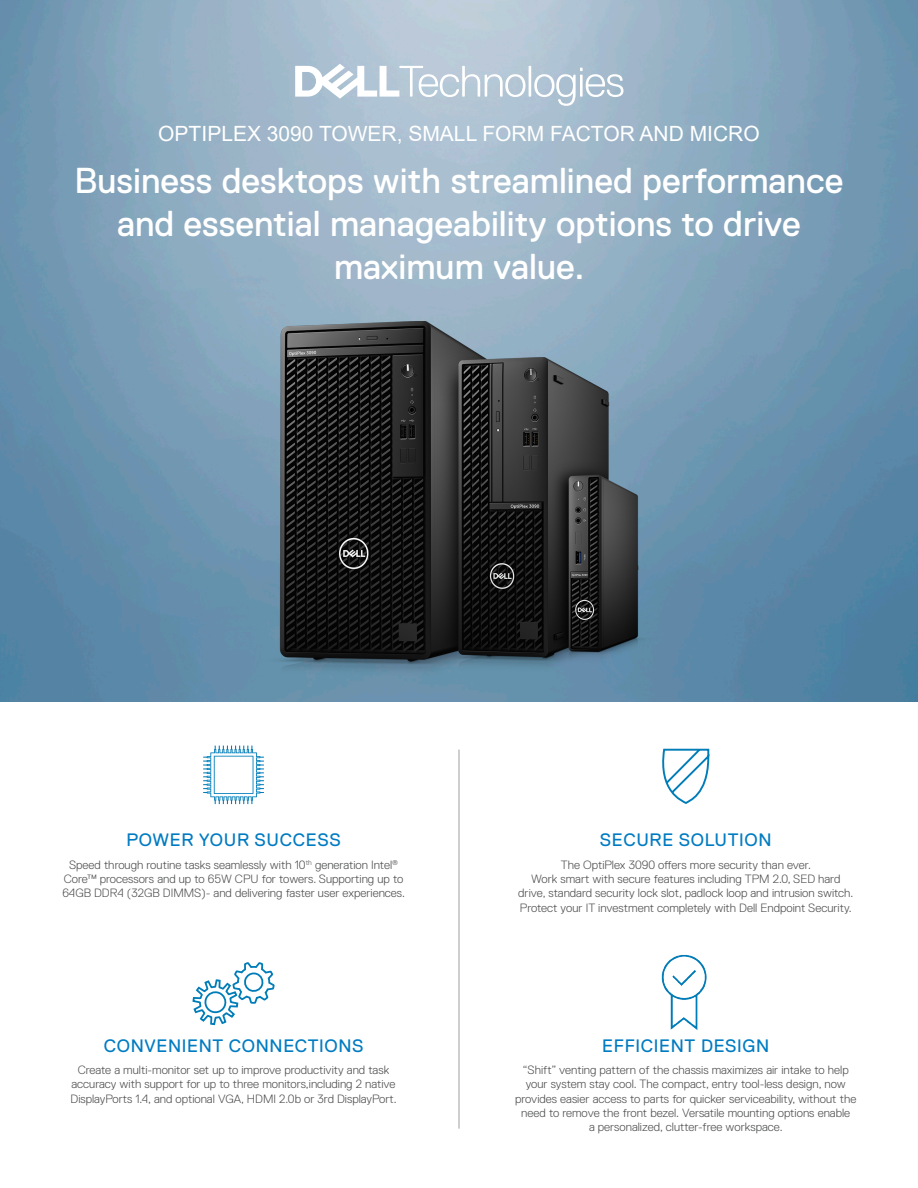
<style>
.page{position:relative;width:918px;height:1188px;background:#fff}
.page>*{position:absolute;margin:0;border:0;box-sizing:border-box;transform-origin:0 0}
.t1{font:36px/43.2px "Dell Replica";color:#fff;text-align:center}
.t2{font:21px "Arial";color:#fff}
.t3{font:18px "Dell Replica";letter-spacing:.035em;color:#007bc2}
.t4{font:300 12px/14.4px "Dell Replica";color:#4b4c4d;text-align:center}
</style>
<div class="page">
<img style="left:0;top:0;width:918px;height:702px">
<hr style="left:458px;top:750px;width:2px;height:379px;background:#a8a9ad">
<img style="left:260px;top:292px;width:398px;height:398px">
<svg style="left:295px;top:64px;width:328px;height:42px"></svg>
<svg style="left:192px;top:962px;width:83px;height:64px"></svg>
<img style="left:661px;top:955px;width:46px;height:75px">
<svg style="left:203px;top:746px;width:61px;height:58px"></svg>
<svg style="left:658px;top:586px;width:52px;height:218px"></svg>
<p class="t2" style="left:158px;top:119px;width:603px">OPTIPLEX 3090 TOWER, SMALL FORM FACTOR AND MICRO</p>
<p class="t1" style="left:75px;top:159px;width:770px">Business desktops with streamlined performance and essential manageability options to drive maximum value.</p>
<p class="t3" style="left:126px;top:830px;width:216px">POWER YOUR SUCCESS</p>
<p class="t4" style="left:62px;top:857px;width:344px">Speed through routine tasks seamlessly with 10<sup>th</sup> generation Intel<sup>®<br></sup>Core™ processors and up to 65W CPU for towers. Supporting up to<br>64GB DDR4 (32GB DIMMS)- and delivering faster user experiences.</p>
<p class="t4" style="left:518px;top:857px;width:337px">The OptiPlex 3090 offers more security than ever.<br>Work smart with secure features including TPM 2.0, SED hard drive, standard security lock slot, padlock loop and intrusion switch.<br>Protect your IT investment completely with Dell Endpoint Security.</p>
<p class="t3" style="left:600px;top:830px;width:173px">SECURE SOLUTION</p>
<p class="t3" style="left:104px;top:1035px;width:261px">CONVENIENT CONNECTIONS</p>
<p class="t4" style="left:71px;top:1063px;width:328px">Create a multi-monitor set up to improve productivity and task accuracy with support for up to three monitors,including 2 native<br>DisplayPorts 1.4, and optional VGA, HDMI 2.0b or 3rd DisplayPort.</p>
<p class="t3" style="left:602px;top:1035px;width:169px">EFFICIENT DESIGN</p>
<p class="t4" style="left:515px;top:1063px;width:343px">“Shift” venting pattern of the chassis maximizes air intake to help your system stay cool. The compact, entry tool-less design, now provides easier access to parts for quicker serviceability, without the need to remove the front bezel. Versatile mounting options enable<br>a personalized, clutter-free workspace.</p>
</div>
